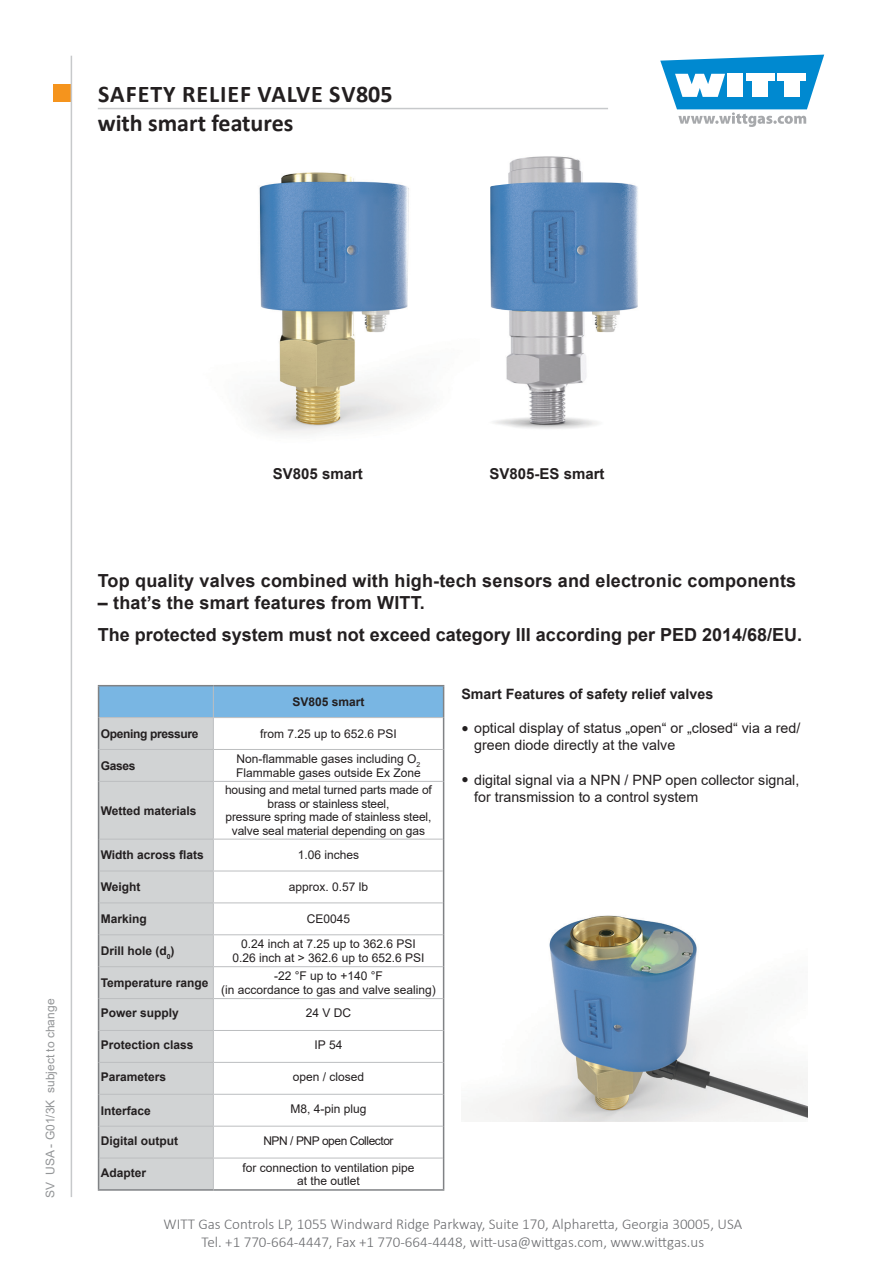
<style>
.page{position:relative;width:893px;height:1263px;background:#fff}
.page>*{position:absolute;margin:0;border:0;box-sizing:border-box;transform-origin:0 0}
.t1{font:700 24px/28.8px "Calibri";color:#231f20}
.Überschrift{font:700 18px "Arial";letter-spacing:.01em;color:#231f20}
.Grundtext{font:700 18px "Arial";color:#231f20}
.t2{font:300 15px/18px "Calibri";color:#6b6c6f;text-align:center}
.t3{font:700 15px "Arial";color:#231f20}
.t4{font:14.25px/17.1px "Arial";color:#231f20}
.Überschrift-2{font:700 14.25px "Arial";color:#231f20}
.Einleitungstext{font:12px/13.5px "Arial";color:#231f20;text-align:center}
.Einleitungstext-2{font:700 12px "Arial";color:#231f20}
.Grundtext-2{font:700 12px "Arial";color:#231f20}
.Grundtext-3{font:12px "Arial";color:#231f20}
.t5{font:12px "Arial";color:#949698}
.Grundtext-4{font:12px "Arial";letter-spacing:-.035em;color:#231f20}
.Einleitungstext-3{font:700 12px "Arial";letter-spacing:-.03em;color:#231f20}
.s1{font-family:"Bookman Old Style";font-size:12px}
</style>
<div class="page">
<div style="left:53px;top:85px;width:17px;height:17px;background:#f5941d"></div>
<svg style="left:660px;top:55px;width:164px;height:72px"></svg>
<hr style="left:71px;top:56px;width:1px;height:1141px;background:#c7c9cb">
<hr style="left:98px;top:108px;width:510px;height:1px;background:#c7c9cb">
<div style="left:99px;top:686px;width:344px;height:31px;background:#79b6e3"></div>
<div style="left:99px;top:718px;width:114px;height:471px;background:#d1d3d4"></div>
<svg style="left:214px;top:718px;width:229px;height:471px"></svg>
<hr style="left:98px;top:685px;width:115px;height:1px;background:#808285">
<hr style="left:98px;top:686px;width:1px;height:31px;background:#808285">
<hr style="left:213px;top:685px;width:231px;height:1px;background:#808285">
<hr style="left:443px;top:686px;width:1px;height:31px;background:#808285">
<hr style="left:98px;top:717px;width:1px;height:32px;background:#808285">
<hr style="left:443px;top:717px;width:1px;height:32px;background:#808285">
<hr style="left:98px;top:749px;width:1px;height:32px;background:#808285">
<hr style="left:443px;top:749px;width:1px;height:32px;background:#808285">
<hr style="left:98px;top:781px;width:1px;height:58px;background:#808285">
<hr style="left:443px;top:781px;width:1px;height:58px;background:#808285">
<hr style="left:98px;top:839px;width:1px;height:32px;background:#808285">
<hr style="left:443px;top:839px;width:1px;height:32px;background:#808285">
<hr style="left:98px;top:871px;width:1px;height:32px;background:#808285">
<hr style="left:443px;top:871px;width:1px;height:32px;background:#808285">
<hr style="left:98px;top:903px;width:1px;height:32px;background:#808285">
<hr style="left:443px;top:903px;width:1px;height:32px;background:#808285">
<hr style="left:98px;top:935px;width:1px;height:32px;background:#808285">
<hr style="left:443px;top:935px;width:1px;height:32px;background:#808285">
<hr style="left:98px;top:967px;width:1px;height:31px;background:#808285">
<hr style="left:443px;top:967px;width:1px;height:31px;background:#808285">
<hr style="left:98px;top:998px;width:1px;height:32px;background:#808285">
<hr style="left:443px;top:998px;width:1px;height:32px;background:#808285">
<hr style="left:98px;top:1030px;width:1px;height:32px;background:#808285">
<hr style="left:443px;top:1030px;width:1px;height:32px;background:#808285">
<hr style="left:98px;top:1062px;width:1px;height:32px;background:#808285">
<hr style="left:443px;top:1062px;width:1px;height:32px;background:#808285">
<hr style="left:98px;top:1094px;width:1px;height:32px;background:#808285">
<hr style="left:443px;top:1094px;width:1px;height:32px;background:#808285">
<hr style="left:98px;top:1126px;width:1px;height:32px;background:#808285">
<hr style="left:443px;top:1126px;width:1px;height:32px;background:#808285">
<hr style="left:98px;top:1158px;width:1px;height:31px;background:#808285">
<hr style="left:443px;top:1158px;width:1px;height:31px;background:#808285">
<hr style="left:98px;top:1189px;width:115px;height:2px;background:#808285">
<hr style="left:213px;top:1189px;width:231px;height:2px;background:#808285">
<hr style="left:213px;top:686px;width:1px;height:31px;background:#bcbec0">
<hr style="left:99px;top:717px;width:114px;height:1px;background:#bcbec0">
<hr style="left:213px;top:717px;width:230px;height:1px;background:#bcbec0">
<hr style="left:213px;top:718px;width:1px;height:31px;background:#bcbec0">
<hr style="left:99px;top:749px;width:114px;height:1px;background:#bcbec0">
<hr style="left:213px;top:749px;width:230px;height:1px;background:#bcbec0">
<hr style="left:213px;top:750px;width:1px;height:31px;background:#bcbec0">
<hr style="left:99px;top:781px;width:114px;height:1px;background:#bcbec0">
<hr style="left:213px;top:781px;width:230px;height:1px;background:#bcbec0">
<hr style="left:213px;top:782px;width:1px;height:57px;background:#bcbec0">
<hr style="left:99px;top:839px;width:114px;height:1px;background:#bcbec0">
<hr style="left:213px;top:839px;width:230px;height:1px;background:#bcbec0">
<hr style="left:213px;top:839px;width:1px;height:32px;background:#bcbec0">
<hr style="left:99px;top:871px;width:114px;height:1px;background:#bcbec0">
<hr style="left:213px;top:871px;width:230px;height:1px;background:#bcbec0">
<hr style="left:213px;top:871px;width:1px;height:31px;background:#bcbec0">
<hr style="left:99px;top:902px;width:114px;height:1px;background:#bcbec0">
<hr style="left:213px;top:902px;width:230px;height:1px;background:#bcbec0">
<hr style="left:213px;top:903px;width:1px;height:31px;background:#bcbec0">
<hr style="left:99px;top:934px;width:114px;height:1px;background:#bcbec0">
<hr style="left:213px;top:934px;width:230px;height:1px;background:#bcbec0">
<hr style="left:213px;top:935px;width:1px;height:31px;background:#bcbec0">
<hr style="left:99px;top:966px;width:114px;height:1px;background:#bcbec0">
<hr style="left:213px;top:966px;width:230px;height:1px;background:#bcbec0">
<hr style="left:213px;top:967px;width:1px;height:31px;background:#bcbec0">
<hr style="left:99px;top:998px;width:114px;height:1px;background:#bcbec0">
<hr style="left:213px;top:998px;width:230px;height:1px;background:#bcbec0">
<hr style="left:213px;top:999px;width:1px;height:31px;background:#bcbec0">
<hr style="left:99px;top:1030px;width:114px;height:1px;background:#bcbec0">
<hr style="left:213px;top:1030px;width:230px;height:1px;background:#bcbec0">
<hr style="left:213px;top:1031px;width:1px;height:31px;background:#bcbec0">
<hr style="left:99px;top:1062px;width:114px;height:1px;background:#bcbec0">
<hr style="left:213px;top:1062px;width:230px;height:1px;background:#bcbec0">
<hr style="left:213px;top:1063px;width:1px;height:31px;background:#bcbec0">
<hr style="left:99px;top:1094px;width:114px;height:1px;background:#bcbec0">
<hr style="left:213px;top:1094px;width:230px;height:1px;background:#bcbec0">
<hr style="left:213px;top:1095px;width:1px;height:31px;background:#bcbec0">
<hr style="left:99px;top:1126px;width:114px;height:1px;background:#bcbec0">
<hr style="left:213px;top:1126px;width:230px;height:1px;background:#bcbec0">
<hr style="left:213px;top:1126px;width:1px;height:32px;background:#bcbec0">
<hr style="left:99px;top:1158px;width:114px;height:1px;background:#bcbec0">
<hr style="left:213px;top:1158px;width:230px;height:1px;background:#bcbec0">
<hr style="left:213px;top:1158px;width:1px;height:31px;background:#bcbec0">
<img style="left:249px;top:172px;width:176px;height:262px">
<img style="left:493px;top:156px;width:105px;height:273px">
<img style="left:490px;top:182px;width:148px;height:150px">
<img style="left:469px;top:915px;width:339px;height:207px">
<h1 class="t1" style="left:98px;top:79px;width:296px">SAFETY RELIEF VALVE SV805 with smart features</h1>
<p class="t5" style="left:42px;top:1197px;width:200px;rotate:-90deg">SV USA - G01/3K subject to change</p>
<p class="t3" style="left:273px;top:463px;width:92px">SV805 smart</p>
<p class="t3" style="left:489px;top:463px;width:117px">SV805-ES smart</p>
<p class="Überschrift" style="left:98px;top:568px;width:700px">Top quality valves combined with high-tech sensors and electronic components</p>
<p class="Überschrift" style="left:98px;top:590px;width:329px">– that’s the smart features from WITT.</p>
<p class="Grundtext" style="left:98px;top:622px;width:706px">The protected system must not exceed category III according per PED 2014/68/EU.</p>
<p class="Einleitungstext-2" style="left:292px;top:693px;width:74px">SV805 smart</p>
<p class="Einleitungstext-3" style="left:101px;top:725px;width:99px">Opening pressure</p>
<p class="Einleitungstext" style="left:260px;top:727px;width:138px">from 7.25 up to 652.6 PSI</p>
<p class="Einleitungstext-2" style="left:101px;top:757px;width:36px">Gases</p>
<p class="Einleitungstext" style="left:236px;top:752px;width:186px;text-align:left">Non-flammable gases including O<sub>2<br></sub>Flammable gases outside Ex Zone</p>
<p class="Einleitungstext-2" style="left:101px;top:802px;width:97px">Wetted materials</p>
<p class="Einleitungstext" style="left:225px;top:783px;width:208px">housing and metal turned parts made of brass or stainless steel,<br>pressure spring made of stainless steel, valve seal material depending on gas</p>
<p class="Einleitungstext-2" style="left:101px;top:847px;width:105px">Width across flats</p>
<p class="Einleitungstext" style="left:298px;top:848px;width:63px">1.06 inches</p>
<p class="Einleitungstext-2" style="left:101px;top:879px;width:41px">Weight</p>
<p class="Einleitungstext" style="left:289px;top:880px;width:81px">approx. 0.57 lb</p>
<p class="Einleitungstext-2" style="left:101px;top:910px;width:48px">Marking</p>
<p class="Einleitungstext" style="left:307px;top:912px;width:45px">CE0045</p>
<p class="Einleitungstext-2" style="left:101px;top:942px;width:75px">Drill hole (d<sub>0</sub>)</p>
<p class="Einleitungstext" style="left:233px;top:936px;width:193px;line-height:14.4px">0.24 inch at 7.25 up to 362.6 PSI<br>0.26 inch at &gt; 362.6 up to 652.6 PSI</p>
<p class="Einleitungstext-2" style="left:101px;top:974px;width:109px">Temperature range</p>
<p class="Einleitungstext" style="left:221px;top:968px;width:216px;line-height:14.4px">-22 °F up to +140 °F<br>(in accordance to gas and valve sealing)</p>
<p class="Grundtext-2" style="left:101px;top:1005px;width:80px">Power supply</p>
<p class="Grundtext-3" style="left:306px;top:1005px;width:47px">24 V DC</p>
<p class="Grundtext-2" style="left:101px;top:1036px;width:94px">Protection class</p>
<p class="Grundtext-3" style="left:315px;top:1037px;width:29px">IP 54</p>
<p class="Grundtext-2" style="left:101px;top:1068px;width:67px">Parameters</p>
<p class="Grundtext-3" style="left:293px;top:1069px;width:73px">open / closed</p>
<p class="Grundtext-2" style="left:101px;top:1102px;width:52px">Interface</p>
<p class="Grundtext-3" style="left:290px;top:1100px;width:78px">M8, 4-pin plug</p>
<p class="Grundtext-2" style="left:101px;top:1132px;width:79px">Digital output</p>
<p class="Grundtext-4" style="left:263px;top:1132px;width:132px">NPN / PNP open Collector</p>
<p class="Grundtext-2" style="left:101px;top:1164px;width:47px">Adapter</p>
<p class="Einleitungstext" style="left:242px;top:1160px;width:174px">for connection to ventilation pipe at the outlet</p>
<p class="Überschrift-2" style="left:461px;top:684px;width:253px">Smart Features of safety relief valves</p>
<p class="t4" style="left:474px;top:720px;width:328px;text-indent:-13px"><span class="s1">●</span> optical display of status „open“ or „closed“ via a red/ green diode directly at the valve</p>
<p class="t4" style="left:474px;top:771px;width:327px;text-indent:-13px"><span class="s1">●</span> digital signal via a NPN / PNP open collector signal, for transmission to a control system</p>
<p class="t2" style="left:164px;top:1215px;width:580px">WITT Gas Controls LP, 1055 Windward Ridge Parkway, Suite 170, Alpharetta, Georgia 30005, USA<br>Tel. +1 770-664-4447, Fax +1 770-664-4448, witt-usa@wittgas.com, www.wittgas.us</p>
</div>
